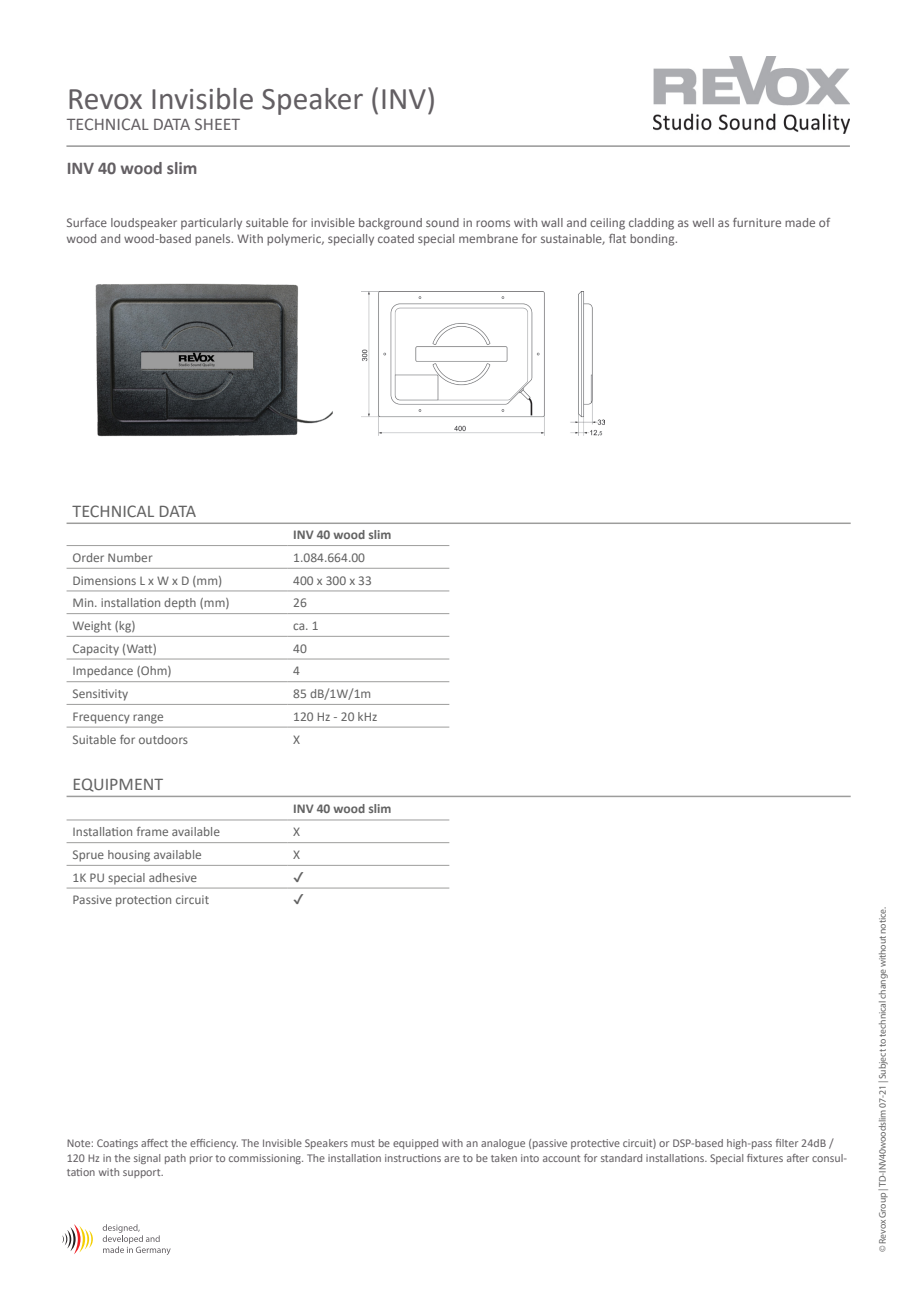
<style>
.page{position:relative;width:919px;height:1289px;background:#fff}
.page>*{position:absolute;margin:0;border:0;box-sizing:border-box;transform-origin:0 0}
.t1{font:31.5px "Calibri";color:#635f63}
.t2{font:18px "Calibri";color:#636363}
.t3{font:18px "Calibri";color:#635f63}
.t4{font:700 18px "Calibri";color:#635f63}
.Tabellen-Artikel_Format{font:13.5px "Calibri";color:#636363}
.t5{font:13.5px/16.2px "Calibri";color:#635f63}
.t6{font:700 13.5px "Calibri";color:#636363}
.t7{font:12px/14.4px "Calibri";color:#635f63}
.Text-Datenblatt{font:9.75px "Myriad Pro";letter-spacing:-.01em;color:#636363}
</style>
<div class="page">
<svg style="left:62px;top:1224px;width:109px;height:31px"></svg>
<hr style="left:67px;top:545px;width:220px;height:1px;background:#9d9d9c">
<hr style="left:287px;top:545px;width:162px;height:1px;background:#9d9d9c">
<hr style="left:67px;top:568px;width:220px;height:1px;background:#9d9d9c">
<hr style="left:287px;top:568px;width:162px;height:1px;background:#9d9d9c">
<hr style="left:67px;top:590px;width:220px;height:1px;background:#9d9d9c">
<hr style="left:287px;top:590px;width:162px;height:1px;background:#9d9d9c">
<hr style="left:67px;top:613px;width:220px;height:1px;background:#9d9d9c">
<hr style="left:287px;top:613px;width:162px;height:1px;background:#9d9d9c">
<hr style="left:67px;top:636px;width:220px;height:1px;background:#9d9d9c">
<hr style="left:287px;top:636px;width:162px;height:1px;background:#9d9d9c">
<hr style="left:67px;top:658px;width:220px;height:1px;background:#9d9d9c">
<hr style="left:287px;top:658px;width:162px;height:1px;background:#9d9d9c">
<hr style="left:67px;top:681px;width:220px;height:1px;background:#9d9d9c">
<hr style="left:287px;top:681px;width:162px;height:1px;background:#9d9d9c">
<hr style="left:67px;top:704px;width:220px;height:1px;background:#9d9d9c">
<hr style="left:287px;top:704px;width:162px;height:1px;background:#9d9d9c">
<hr style="left:67px;top:726px;width:220px;height:1px;background:#9d9d9c">
<hr style="left:287px;top:726px;width:162px;height:1px;background:#9d9d9c">
<hr style="left:67px;top:522px;width:783px;height:2px;background:#9d9d9c">
<img style="left:653px;top:57px;width:196px;height:76px">
<hr style="left:67px;top:819px;width:220px;height:1px;background:#9d9d9c">
<hr style="left:287px;top:819px;width:162px;height:1px;background:#9d9d9c">
<hr style="left:67px;top:842px;width:220px;height:1px;background:#9d9d9c">
<hr style="left:287px;top:842px;width:162px;height:1px;background:#9d9d9c">
<hr style="left:67px;top:865px;width:220px;height:1px;background:#9d9d9c">
<hr style="left:287px;top:865px;width:162px;height:1px;background:#9d9d9c">
<hr style="left:67px;top:887px;width:220px;height:1px;background:#9d9d9c">
<hr style="left:287px;top:887px;width:162px;height:1px;background:#9d9d9c">
<hr style="left:67px;top:795px;width:783px;height:2px;background:#9d9d9c">
<img style="left:95px;top:283px;width:238px;height:154px">
<img style="left:361px;top:292px;width:243px;height:143px">
<hr style="left:66px;top:146px;width:783px;height:1px;background:#636363">
<p class="t1" style="left:67px;top:77px;width:370px">Revox Invisible Speaker (INV)</p>
<p class="t3" style="left:67px;top:112px;width:175px">TECHNICAL DATA SHEET</p>
<p class="t4" style="left:67px;top:156px;width:132px">INV 40 wood slim</p>
<p class="t5" style="left:67px;top:214px;width:765px">Surface loudspeaker particularly suitable for invisible background sound in rooms with wall and ceiling cladding as well as furniture made of wood and wood-based panels. With polymeric, specially coated special membrane for sustainable, flat bonding.</p>
<p class="t2" style="left:73px;top:499px;width:125px">TECHNICAL DATA</p>
<p class="t6" style="left:293px;top:525px;width:100px">INV 40 wood slim</p>
<p class="Tabellen-Artikel_Format" style="left:73px;top:548px;width:82px">Order Number</p>
<p class="Tabellen-Artikel_Format" style="left:293px;top:548px;width:73px">1.084.664.00</p>
<p class="Tabellen-Artikel_Format" style="left:73px;top:571px;width:151px">Dimensions L x W x D (mm)</p>
<p class="Tabellen-Artikel_Format" style="left:293px;top:571px;width:80px">400 x 300 x 33</p>
<p class="Tabellen-Artikel_Format" style="left:73px;top:593px;width:158px">Min. installation depth (mm)</p>
<p class="Tabellen-Artikel_Format" style="left:293px;top:593px;width:15px">26</p>
<p class="Tabellen-Artikel_Format" style="left:73px;top:616px;width:64px">Weight (kg)</p>
<p class="Tabellen-Artikel_Format" style="left:293px;top:616px;width:27px">ca. 1</p>
<p class="Tabellen-Artikel_Format" style="left:73px;top:639px;width:86px">Capacity (Watt)</p>
<p class="Tabellen-Artikel_Format" style="left:293px;top:639px;width:15px">40</p>
<p class="Tabellen-Artikel_Format" style="left:73px;top:661px;width:101px">Impedance (Ohm)</p>
<p class="Tabellen-Artikel_Format" style="left:293px;top:661px;width:8px">4</p>
<p class="Tabellen-Artikel_Format" style="left:73px;top:684px;width:57px">Sensitivity</p>
<p class="Tabellen-Artikel_Format" style="left:293px;top:684px;width:80px">85 dB/1W/1m</p>
<p class="Tabellen-Artikel_Format" style="left:73px;top:707px;width:93px">Frequency range</p>
<p class="Tabellen-Artikel_Format" style="left:293px;top:707px;width:86px">120 Hz - 20 kHz</p>
<p class="Tabellen-Artikel_Format" style="left:73px;top:729px;width:117px">Suitable for outdoors</p>
<p class="Tabellen-Artikel_Format" style="left:293px;top:729px;width:9px">X</p>
<p class="t2" style="left:73px;top:772px;width:92px">EQUIPMENT</p>
<p class="t6" style="left:293px;top:798px;width:100px">INV 40 wood slim</p>
<p class="Tabellen-Artikel_Format" style="left:73px;top:822px;width:149px">Installation frame available</p>
<p class="Tabellen-Artikel_Format" style="left:293px;top:822px;width:9px">X</p>
<p class="Tabellen-Artikel_Format" style="left:73px;top:845px;width:131px">Sprue housing available</p>
<p class="Tabellen-Artikel_Format" style="left:293px;top:845px;width:9px">X</p>
<p class="Tabellen-Artikel_Format" style="left:73px;top:867px;width:126px">1K PU special adhesive</p>
<p class="Tabellen-Artikel_Format" style="left:73px;top:890px;width:138px">Passive protection circuit</p>
<p class="t7" style="left:67px;top:1135px;width:781px">Note: Coatings affect the efficiency. The Invisible Speakers must be equipped with an analogue (passive protective circuit) or DSP-based high-pass filter 24dB /<br>120 Hz in the signal path prior to commissioning. The installation instructions are to be taken into account for standard installations. Special fixtures after consul&shy;tation with support.</p>
<p class="Text-Datenblatt" style="left:876px;top:1252px;width:347px;rotate:-90deg">© Revox Group | TD-INV40woodslim 07-21 | Subject to technical change without notice.</p>
</div>
